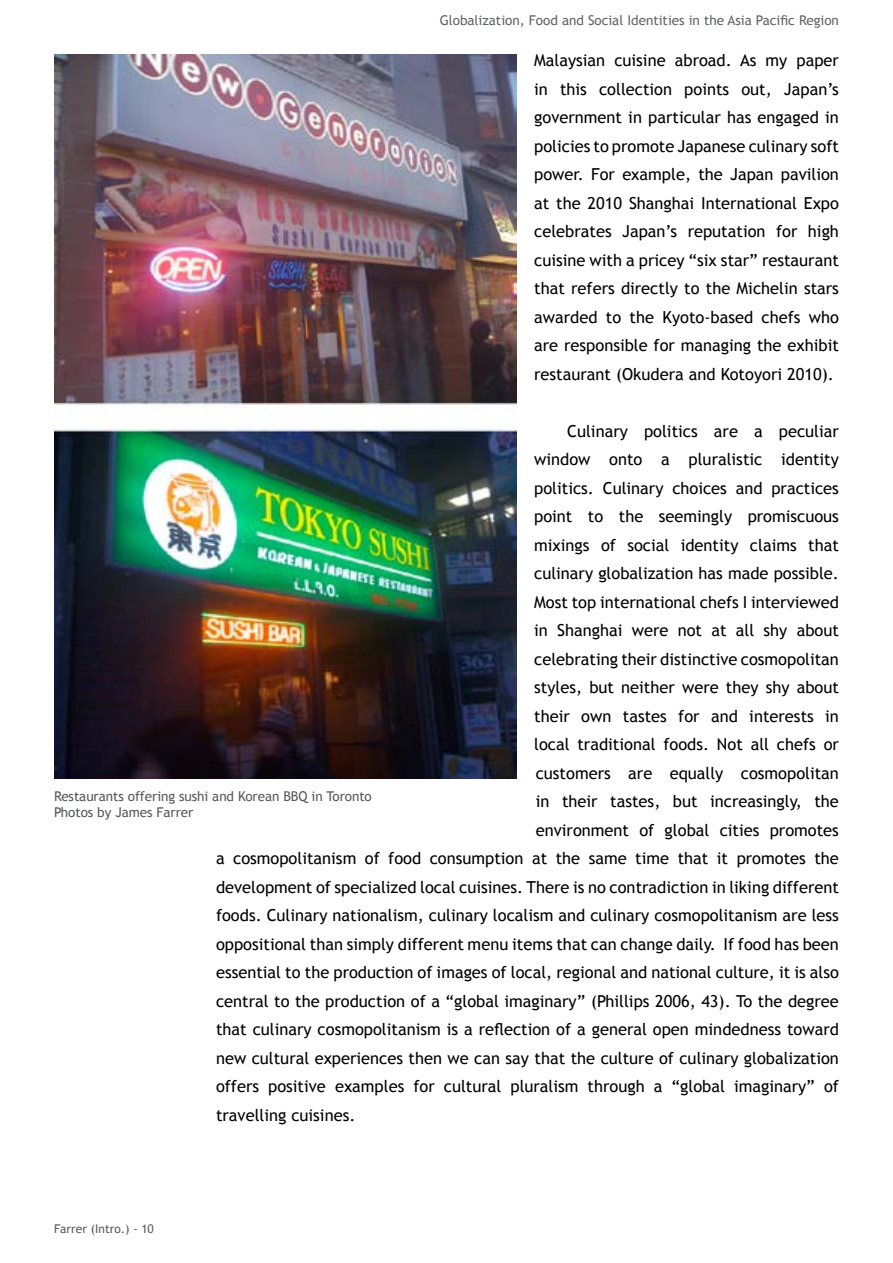
<style>
.page{position:relative;width:893px;height:1263px;background:#fff}
.page>*{position:absolute;margin:0;border:0;box-sizing:border-box;transform-origin:0 0}
.t1{font:16.5px/28.5px "Trebuchet MS";color:#000;text-align:justify}
.t2{font:13.5px/16.2px "Trebuchet MS";letter-spacing:-.005em;color:#58595b}
.t3{font:13.5px "Trebuchet MS";color:#636466}
.t4{font:12px "Trebuchet MS";color:#58595b}
</style>
<div class="page">
<img style="left:54px;top:54px;width:462px;height:725px">
<p class="t3" style="left:440px;top:12px;width:401px">Globalization, Food and Social Identities in the Asia Pacific Region</p>
<p class="t1" style="left:534px;top:46px;width:306px">Malaysian cuisine abroad. As my paper in this collection points out, Japan’s government in particular has engaged in policies to promote Japanese culinary soft power. For example, the Japan pavilion at the 2010 Shanghai International Expo celebrates Japan’s reputation for high cuisine with a pricey “six star” restaurant that refers directly to the Michelin stars awarded to the Kyoto-based chefs who are responsible for managing the exhibit restaurant (Okudera and Kotoyori 2010).</p>
<p class="t1" style="left:567px;top:417px;width:273px">Culinary politics are a peculiar</p>
<p class="t1" style="left:534px;top:445px;width:306px">window onto a pluralistic identity</p>
<p class="t1" style="left:534px;top:474px;width:306px">politics. Culinary choices and practices</p>
<p class="t1" style="left:534px;top:502px;width:306px">point to the seemingly promiscuous</p>
<p class="t1" style="left:534px;top:531px;width:306px">mixings of social identity claims that</p>
<p class="t1" style="left:534px;top:559px;width:306px">culinary globalization has made possible.</p>
<p class="t1" style="left:534px;top:588px;width:306px">Most top international chefs I interviewed</p>
<p class="t1" style="left:534px;top:616px;width:306px">in Shanghai were not at all shy about</p>
<p class="t1" style="left:534px;top:645px;width:306px">celebrating their distinctive cosmopolitan</p>
<p class="t1" style="left:534px;top:673px;width:306px">styles, but neither were they shy about</p>
<p class="t1" style="left:534px;top:702px;width:306px">their own tastes for and interests in</p>
<p class="t1" style="left:534px;top:730px;width:306px">local traditional foods. Not all chefs or</p>
<p class="t1" style="left:536px;top:759px;width:305px">customers are equally cosmopolitan</p>
<p class="t1" style="left:536px;top:787px;width:305px">in their tastes, but increasingly, the</p>
<p class="t1" style="left:536px;top:816px;width:305px">environment of global cities promotes</p>
<p class="t1" style="left:216px;top:844px;width:624px">a cosmopolitanism of food consumption at the same time that it promotes the</p>
<p class="t1" style="left:216px;top:873px;width:624px">development of specialized local cuisines. There is no contradiction in liking different</p>
<p class="t1" style="left:216px;top:901px;width:624px">foods. Culinary nationalism, culinary localism and culinary cosmopolitanism are less</p>
<p class="t1" style="left:216px;top:930px;width:624px">oppositional than simply different menu items that can change daily. If food has been</p>
<p class="t1" style="left:216px;top:958px;width:624px">essential to the production of images of local, regional and national culture, it is also</p>
<p class="t1" style="left:216px;top:987px;width:624px">central to the production of a “global imaginary” (Phillips 2006, 43). To the degree</p>
<p class="t1" style="left:216px;top:1015px;width:624px">that culinary cosmopolitanism is a reflection of a general open mindedness toward</p>
<p class="t1" style="left:216px;top:1044px;width:624px">new cultural experiences then we can say that the culture of culinary globalization</p>
<p class="t1" style="left:216px;top:1072px;width:624px">offers positive examples for cultural pluralism through a “global imaginary” of</p>
<p class="t1" style="left:216px;top:1101px;width:141px">travelling cuisines.</p>
<p class="t2" style="left:54px;top:788px;width:319px">Restaurants offering sushi and Korean BBQ in Toronto<br>Photos by James Farrer</p>
<p class="t4" style="left:54px;top:1221px;width:101px">Farrer (Intro.) - 10</p>
</div>
